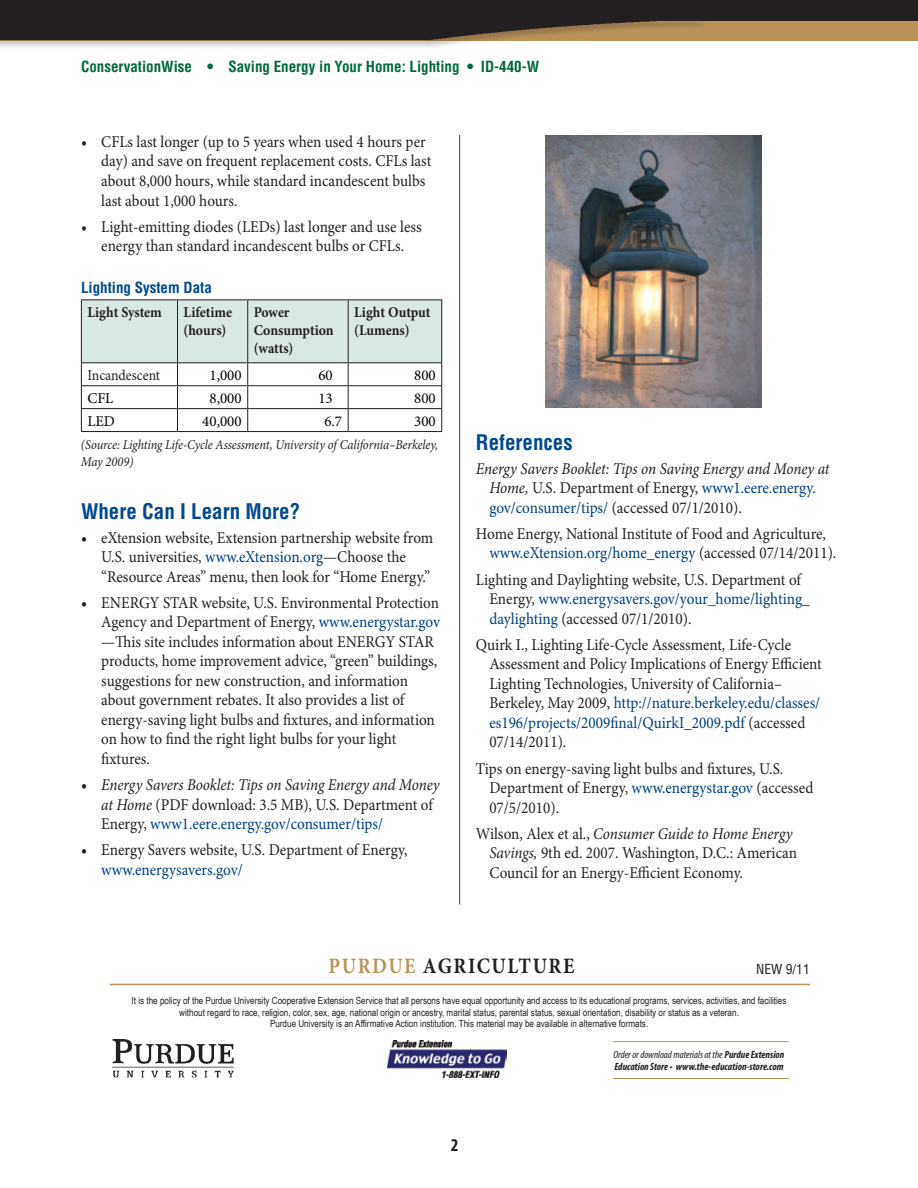
<style>
.page{position:relative;width:918px;height:1188px;background:#fff}
.page>*{position:absolute;margin:0;border:0;box-sizing:border-box;transform-origin:0 0}
.t1{font:700 22.05px "Minion Pro";letter-spacing:.08em;color:#231f20;scale:.89 1}
.t2{font:700 condensed 21px "Helvetica";color:#014990}
.t3{font:700 condensed 18px "Myriad Pro";color:#231f20}
.t4{font:16.5px/19.5px "Minion Pro";color:#231f20;scale:.92 1}
.t5{font:italic 16.5px/19.5px "Minion Pro";letter-spacing:-.005em;color:#231f20;scale:.92 1}
.t6{font:16.5px/19.5px "Minion Pro";color:#221e1f;scale:.92 1}
.t7{font:700 15px/18px "Minion Pro";letter-spacing:-.005em;color:#231f20;scale:.92 1}
.t8{font:700 condensed 15px "Helvetica";color:#00693f}
.t9{font:15px "Minion Pro";color:#000}
.t10{font:700 condensed 15px "Helvetica";color:#014990}
.t11{font:15px "Minion Pro";color:#231f20;scale:.92 1}
.t12{font:italic 13.5px/16.5px "Minion Pro";letter-spacing:-.01em;color:#231f20;scale:.92 1}
.t13{font:condensed 13.5px "Helvetica";color:#231f20}
.t14{font:italic 700 condensed 10.5px/12px "Myriad Pro";color:#231f20}
.t15{font:9.9px/11.2px "Arial Narrow";color:#231f20;text-align:center}
.s1{font-weight:700}
.s2{color:#013e80}
.s3{font-weight:700;font-style:normal}
.s4{font-style:normal}
.s5{font-style:normal;color:#013e80}
.s6{font-style:italic}
.s7{color:#bb935a}
.s8{font-weight:400}
.s9{font-weight:400;font-style:normal}
</style>
<div class="page">
<div style="left:0;top:13px;width:918px;height:28px;background:#bb935a"></div>
<div style="left:0;top:18px;width:708px;height:31px;background:#231f20;opacity:.25"></div>
<img style="left:0;top:20px;width:707px;height:20px">
<div style="left:0;top:0;width:918px;height:20px;background:#231f20"></div>
<hr style="left:459px;top:135px;width:1px;height:769px;background:#014990">
<hr style="left:110px;top:984px;width:700px;height:1px;background:#bb935a">
<img style="left:387px;top:1041px;width:120px;height:36px">
<hr style="left:613px;top:1041px;width:176px;height:1px;background:#bb935a">
<hr style="left:613px;top:1078px;width:176px;height:1px;background:#bb935a">
<img style="left:112px;top:1039px;width:122px;height:39px">
<hr style="left:81px;top:299px;width:97px;height:1px;background:#231f20">
<hr style="left:178px;top:299px;width:70px;height:1px;background:#231f20">
<hr style="left:248px;top:299px;width:100px;height:1px;background:#231f20">
<hr style="left:348px;top:299px;width:94px;height:1px;background:#231f20">
<svg style="left:81px;top:300px;width:361px;height:131px"></svg>
<hr style="left:81px;top:431px;width:97px;height:1px;background:#231f20">
<hr style="left:178px;top:431px;width:70px;height:1px;background:#231f20">
<hr style="left:248px;top:431px;width:100px;height:1px;background:#231f20">
<hr style="left:348px;top:431px;width:94px;height:1px;background:#231f20">
<img style="left:545px;top:135px;width:217px;height:272px">
<p class="t8" style="left:81px;top:57px;width:460px">ConservationWise • Saving Energy in Your Home: Lighting • ID-440-W</p>
<p class="t6" style="left:101px;top:132px;width:360px;text-indent:-20px">• CFLs last longer (up to 5 years when used 4 hours per day) and save on frequent replacement costs. CFLs last about 8,000 hours, while standard incandescent bulbs last about 1,000 hours.</p>
<p class="t6" style="left:81px;top:217px;width:372px;text-align:center">• Light-emitting diodes (LEDs) last longer and use less energy than standard incandescent bulbs or CFLs.</p>
<p class="t10" style="left:81px;top:279px;width:132px">Lighting System Data</p>
<p class="t7" style="left:87px;top:303px;width:82px">Light System</p>
<p class="t7" style="left:184px;top:303px;width:54px">Lifetime (hours)</p>
<p class="t7" style="left:254px;top:303px;width:89px">Power<br>Consumption (watts)</p>
<p class="t7" style="left:354px;top:303px;width:85px">Light Output (Lumens)</p>
<p class="t11" style="left:87px;top:365px;width:81px">Incandescent</p>
<p class="t9" style="left:210px;top:365px;width:34px">1,000</p>
<p class="t9" style="left:318px;top:365px;width:16px">60</p>
<p class="t9" style="left:414px;top:365px;width:23px">800</p>
<p class="t9" style="left:87px;top:388px;width:27px">CFL</p>
<p class="t9" style="left:210px;top:388px;width:34px">8,000</p>
<p class="t9" style="left:318px;top:388px;width:16px">13</p>
<p class="t9" style="left:414px;top:388px;width:23px">800</p>
<p class="t9" style="left:87px;top:411px;width:29px">LED</p>
<p class="t9" style="left:202px;top:411px;width:41px">40,000</p>
<p class="t9" style="left:324px;top:411px;width:19px">6.7</p>
<p class="t9" style="left:414px;top:411px;width:23px">300</p>
<p class="t12" style="left:81px;top:437px;width:390px">(Source: Lighting Life-Cycle Assessment, University of California–Berkeley,<br>May 2009)</p>
<p class="t2" style="left:81px;top:498px;width:221px">Where Can I Learn More?</p>
<p class="t4" style="left:101px;top:528px;width:363px;text-indent:-20px"><span class="s1">•</span> eXtension website, Extension partnership website from<br>U.S. universities, <span class="s2">www.eXtension.org</span>—Choose the “Resource Areas” menu, then look for “Home Energy.”</p>
<p class="t4" style="left:101px;top:593px;width:370px;text-indent:-20px"><span class="s1">•</span> ENERGY STAR website, U.S. Environmental Protection Agency and Department of Energy, <span class="s2">www.energystar.gov </span>—This site includes information about ENERGY STAR products, home improvement advice, “green” buildings, suggestions for new construction, and information about government rebates. It also provides a list of energy-saving light bulbs and fixtures, and information on how to find the right light bulbs for your light fixtures.</p>
<p class="t5" style="left:101px;top:775px;width:369px;text-indent:-20px"><span class="s3">•</span> Energy Savers Booklet: Tips on Saving Energy and Money at Home <span class="s4">(PDF download: 3.5 MB), U.S. Department of<br>Energy,</span> <span class="s5">www1.eere.energy.gov/consumer/tips/</span></p>
<p class="t4" style="left:101px;top:841px;width:334px;text-indent:-20px"><span class="s1">•</span> Energy Savers website, U.S. Department of Energy, <span class="s2">www.energysavers.gov/</span></p>
<p class="t2" style="left:476px;top:429px;width:98px">References</p>
<p class="t5" style="left:489px;top:459px;width:371px;text-indent:-13px">Energy Savers Booklet: Tips on Saving Energy and Money at<br>Home, <span class="s4">U.S. Department of Energy,</span> <span class="s5">www1.eere.energy. gov/consumer/tips/</span> <span class="s4">(accessed 07/1/2010).</span></p>
<p class="t4" style="left:489px;top:524px;width:379px;text-indent:-13px">Home Energy, National Institute of Food and Agriculture, <span class="s2">www.eXtension.org/home_energy</span> (accessed 07/14/2011).</p>
<p class="t4" style="left:489px;top:570px;width:350px;text-indent:-13px">Lighting and Daylighting website, U.S. Department of<br>Energy, <span class="s2">www.energysavers.gov/your_home/lighting_ daylighting</span> (accessed 07/1/2010).</p>
<p class="t4" style="left:489px;top:635px;width:363px;text-indent:-13px">Quirk I., Lighting Life-Cycle Assessment<span class="s6">,</span> Life-Cycle Assessment and Policy Implications of Energy Efficient Lighting Technologies, University of California– Berkeley, May 2009, <span class="s2">http://nature.berkeley.edu/classes/ es196/projects/2009final/QuirkI_2009.pdf</span> (accessed 07/14/2011).</p>
<p class="t4" style="left:489px;top:759px;width:354px;text-indent:-13px">Tips on energy-saving light bulbs and fixtures, U.S.<br>Department of Energy, <span class="s2">www.energystar.gov</span> (accessed<br>07/5/2010).</p>
<p class="t4" style="left:489px;top:824px;width:336px;text-indent:-13px">Wilson, Alex et al., <span class="s6">Consumer Guide to Home Energy<br>Savings,</span> 9th ed. 2007. Washington, D.C.: American<br>Council for an Energy-Efficient Economy.</p>
<h1 class="t1" style="left:329px;top:950px;width:278px"><span class="s7">Purdue</span> Agriculture</h1>
<p class="t13" style="left:756px;top:960px;width:55px">NEW 9/11</p>
<p class="t15" style="left:132px;top:995px;width:656px">It is the policy of the Purdue University Cooperative Extension Service that all persons have equal opportunity and access to its educational programs, services, activities, and facilities without regard to race, religion, color, sex, age, national origin or ancestry, marital status, parental status, sexual orientation, disability or status as a veteran.<br>Purdue University is an Affirmative Action institution. This material may be available in alternative formats.</p>
<p class="t3" style="left:451px;top:1134px;width:9px">2</p>
<p class="t14" style="left:614px;top:1048px;width:172px"><span class="s8">Order or download materials at the</span> Purdue Extension<br>Education Store <span class="s9">•</span> www.the-education-store.com</p>
</div>
